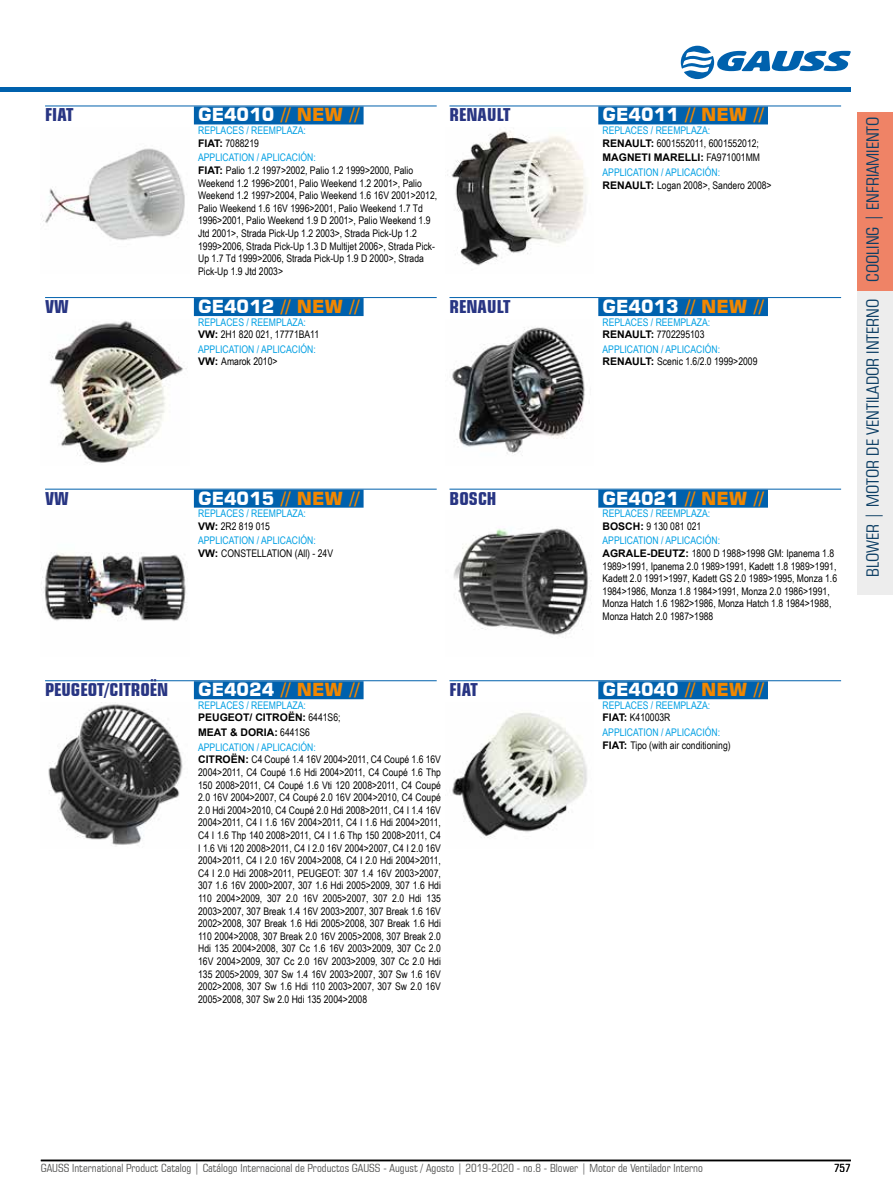
<style>
.page{position:relative;width:893px;height:1191px;background:#fff}
.page>*{position:absolute;margin:0;border:0;box-sizing:border-box;transform-origin:0 0}
.t1{font:700 18px "Square 721 BT";color:#f18700}
.t2{font:700 condensed 18px "Square 721 BT";color:#283583}
.t3{font:condensed 17.1px "Square 721 BT";color:#0c3e64}
.t4{font:condensed 11.25px "Square 721 BT";color:#575756}
.t5{font:condensed 11.25px "Square 721 BT";color:#000}
.t6{font:10.5px/12.6px "Arial Narrow";color:#000}
.t7{font:10.5px/12.6px "Arial Narrow";color:#009fe3}
.t8{font:700 10.5px/14.7px "Arial";color:#000}
.s1{color:#fff}
.s2{font-family:"Arial";font-weight:700;color:#000}
.s3{color:#000}
.s4{color:#009fe3}
.s5{font-family:"Arial";font-weight:700}
.s6{font-family:"Arial Narrow";font-weight:400}
</style>
<div class="page">
<hr style="left:41px;top:1159px;width:810px;height:2px;background:#000">
<div style="left:857px;top:112px;width:36px;height:179px;background:#ef8366"></div>
<div style="left:857px;top:291px;width:36px;height:304px;background:#ededed"></div>
<hr style="left:0;top:87px;width:851px;height:4px;background:#0061ad">
<svg style="left:681px;top:46px;width:170px;height:33px"></svg>
<hr style="left:45px;top:106px;width:392px;height:1px;background:#0061ad">
<div style="left:194px;top:106px;width:170px;height:18px;background:#0061ad"></div>
<img style="left:42px;top:148px;width:143px;height:92px">
<hr style="left:449px;top:106px;width:392px;height:1px;background:#0061ad">
<div style="left:598px;top:106px;width:170px;height:18px;background:#0061ad"></div>
<img style="left:447px;top:131px;width:139px;height:135px">
<hr style="left:45px;top:297px;width:392px;height:1px;background:#0061ad">
<div style="left:194px;top:298px;width:170px;height:18px;background:#0061ad"></div>
<img style="left:49px;top:320px;width:138px;height:144px">
<hr style="left:449px;top:297px;width:392px;height:1px;background:#0061ad">
<div style="left:598px;top:298px;width:170px;height:18px;background:#0061ad"></div>
<img style="left:452px;top:327px;width:133px;height:129px">
<hr style="left:45px;top:489px;width:392px;height:1px;background:#0061ad">
<div style="left:194px;top:489px;width:170px;height:18px;background:#0061ad"></div>
<img style="left:42px;top:552px;width:145px;height:69px">
<hr style="left:449px;top:489px;width:392px;height:1px;background:#0061ad">
<div style="left:598px;top:489px;width:170px;height:18px;background:#0061ad"></div>
<img style="left:453px;top:528px;width:138px;height:107px">
<hr style="left:45px;top:680px;width:392px;height:1px;background:#0061ad">
<div style="left:194px;top:681px;width:170px;height:18px;background:#0061ad"></div>
<img style="left:48px;top:702px;width:135px;height:145px">
<hr style="left:449px;top:680px;width:392px;height:1px;background:#0061ad">
<div style="left:598px;top:681px;width:170px;height:18px;background:#0061ad"></div>
<img style="left:452px;top:713px;width:135px;height:125px">
<h1 class="t2" style="left:45px;top:104px;width:30px">FIAT</h1>
<h1 class="t1" style="left:198px;top:104px;width:163px"><span class="s1">GE4010</span> // NEW //</h1>
<p class="t7" style="left:198px;top:124px;width:109px">REPLACES / REEMPLAZA:<br><span class="s2">FIAT:</span> <span class="s3">7088219</span></p>
<p class="t6" style="left:198px;top:151px;width:241px"><span class="s4">APPLICATION / APLICACIÓN:<br></span><span class="s5">FIAT:</span> Palio 1.2 1997&gt;2002, Palio 1.2 1999&gt;2000, Palio Weekend 1.2 1996&gt;2001, Palio Weekend 1.2 2001&gt;, Palio Weekend 1.2 1997&gt;2004, Palio Weekend 1.6 16V 2001&gt;2012, Palio Weekend 1.6 16V 1996&gt;2001, Palio Weekend 1.7 Td 1996&gt;2001, Palio Weekend 1.9 D 2001&gt;, Palio Weekend 1.9<br>Jtd 2001&gt;, Strada Pick-Up 1.2 2003&gt;, Strada Pick-Up 1.2<br>1999&gt;2006, Strada Pick-Up 1.3 D Multijet 2006&gt;, Strada Pick-Up 1.7 Td 1999&gt;2006, Strada Pick-Up 1.9 D 2000&gt;, Strada Pick-Up 1.9 Jtd 2003&gt;</p>
<h1 class="t2" style="left:45px;top:295px;width:25px">VW</h1>
<h1 class="t1" style="left:198px;top:295px;width:163px"><span class="s1">GE4012</span> // NEW //</h1>
<p class="t7" style="left:198px;top:315px;width:123px">REPLACES / REEMPLAZA:<br><span class="s2">VW:</span> <span class="s3">2H1 820 021, 17771BA11</span></p>
<p class="t7" style="left:198px;top:342px;width:119px">APPLICATION / APLICACIÓN:<br><span class="s2">VW:</span> <span class="s3">Amarok 2010&gt;</span></p>
<h1 class="t2" style="left:449px;top:104px;width:63px">RENAULT</h1>
<h1 class="t1" style="left:603px;top:104px;width:163px"><span class="s1">GE4011</span> // NEW //</h1>
<p class="t6" style="left:603px;top:124px;width:158px"><span class="s4">REPLACES / REEMPLAZA:<br></span><span class="s5">RENAULT:</span> 6001552011, 6001552012;</p>
<p class="t8" style="left:603px;top:150px;width:159px">MAGNETI MARELLI: <span class="s6">FA971001MM</span></p>
<p class="t7" style="left:603px;top:166px;width:171px">APPLICATION / APLICACIÓN:<br><span class="s2">RENAULT:</span> <span class="s3">Logan 2008&gt;, Sandero 2008&gt;</span></p>
<h1 class="t2" style="left:449px;top:295px;width:63px">RENAULT</h1>
<h1 class="t1" style="left:603px;top:295px;width:163px"><span class="s1">GE4013</span> // NEW //</h1>
<p class="t7" style="left:603px;top:315px;width:109px">REPLACES / REEMPLAZA:<br><span class="s2">RENAULT:</span> <span class="s3">7702295103</span></p>
<p class="t7" style="left:603px;top:342px;width:156px">APPLICATION / APLICACIÓN:<br><span class="s2">RENAULT:</span> <span class="s3">Scenic 1.6/2.0 1999&gt;2009</span></p>
<h1 class="t2" style="left:45px;top:487px;width:25px">VW</h1>
<h1 class="t1" style="left:198px;top:487px;width:163px"><span class="s1">GE4015</span> // NEW //</h1>
<p class="t7" style="left:198px;top:507px;width:109px">REPLACES / REEMPLAZA:<br><span class="s2">VW:</span> <span class="s3">2R2 819 015</span></p>
<p class="t7" style="left:198px;top:534px;width:136px">APPLICATION / APLICACIÓN:<br><span class="s2">VW:</span> <span class="s3">CONSTELLATION (All) - 24V</span></p>
<h1 class="t2" style="left:449px;top:487px;width:49px">BOSCH</h1>
<h1 class="t1" style="left:603px;top:487px;width:163px"><span class="s1">GE4021</span> // NEW //</h1>
<p class="t7" style="left:603px;top:507px;width:109px">REPLACES / REEMPLAZA:<br><span class="s2">BOSCH:</span> <span class="s3">9 130 081 021</span></p>
<p class="t6" style="left:603px;top:534px;width:236px"><span class="s4">APPLICATION / APLICACIÓN:<br></span><span class="s5">AGRALE-DEUTZ:</span> 1800 D 1988&gt;1998 GM: Ipanema 1.8<br>1989&gt;1991, Ipanema 2.0 1989&gt;1991, Kadett 1.8 1989&gt;1991, Kadett 2.0 1991&gt;1997, Kadett GS 2.0 1989&gt;1995, Monza 1.6<br>1984&gt;1986, Monza 1.8 1984&gt;1991, Monza 2.0 1986&gt;1991, Monza Hatch 1.6 1982&gt;1986, Monza Hatch 1.8 1984&gt;1988, Monza Hatch 2.0 1987&gt;1988</p>
<h1 class="t2" style="left:45px;top:679px;width:125px">PEUGEOT/CITROËN</h1>
<h1 class="t1" style="left:198px;top:678px;width:163px"><span class="s1">GE4024</span> // NEW //</h1>
<p class="t7" style="left:198px;top:698px;width:109px">REPLACES / REEMPLAZA:</p>
<p class="t8" style="left:198px;top:710px;width:144px">PEUGEOT/ CITROËN: <span class="s6">6441S6;<br></span>MEAT &amp; DORIA: <span class="s6">6441S6</span></p>
<p class="t6" style="left:198px;top:740px;width:244px"><span class="s4">APPLICATION / APLICACIÓN:<br></span><span class="s5">CITROËN:</span> C4 Coupé 1.4 16V 2004&gt;2011, C4 Coupé 1.6 16V 2004&gt;2011, C4 Coupé 1.6 Hdi 2004&gt;2011, C4 Coupé 1.6 Thp 150 2008&gt;2011, C4 Coupé 1.6 Vti 120 2008&gt;2011, C4 Coupé 2.0 16V 2004&gt;2007, C4 Coupé 2.0 16V 2004&gt;2010, C4 Coupé 2.0 Hdi 2004&gt;2010, C4 Coupé 2.0 Hdi 2008&gt;2011, C4 I 1.4 16V 2004&gt;2011, C4 I 1.6 16V 2004&gt;2011, C4 I 1.6 Hdi 2004&gt;2011, C4 I 1.6 Thp 140 2008&gt;2011, C4 I 1.6 Thp 150 2008&gt;2011, C4<br>I 1.6 Vti 120 2008&gt;2011, C4 I 2.0 16V 2004&gt;2007, C4 I 2.0 16V 2004&gt;2011, C4 I 2.0 16V 2004&gt;2008, C4 I 2.0 Hdi 2004&gt;2011, C4 I 2.0 Hdi 2008&gt;2011, PEUGEOT: 307 1.4 16V 2003&gt;2007, 307 1.6 16V 2000&gt;2007, 307 1.6 Hdi 2005&gt;2009, 307 1.6 Hdi 110 2004&gt;2009, 307 2.0 16V 2005&gt;2007, 307 2.0 Hdi 135<br>2003&gt;2007, 307 Break 1.4 16V 2003&gt;2007, 307 Break 1.6 16V 2002&gt;2008, 307 Break 1.6 Hdi 2005&gt;2008, 307 Break 1.6 Hdi 110 2004&gt;2008, 307 Break 2.0 16V 2005&gt;2008, 307 Break 2.0<br>Hdi 135 2004&gt;2008, 307 Cc 1.6 16V 2003&gt;2009, 307 Cc 2.0<br>16V 2004&gt;2009, 307 Cc 2.0 16V 2003&gt;2009, 307 Cc 2.0 Hdi 135 2005&gt;2009, 307 Sw 1.4 16V 2003&gt;2007, 307 Sw 1.6 16V 2002&gt;2008, 307 Sw 1.6 Hdi 110 2003&gt;2007, 307 Sw 2.0 16V 2005&gt;2008, 307 Sw 2.0 Hdi 135 2004&gt;2008</p>
<h1 class="t2" style="left:449px;top:679px;width:30px">FIAT</h1>
<h1 class="t1" style="left:603px;top:678px;width:163px"><span class="s1">GE4040</span> // NEW //</h1>
<p class="t7" style="left:603px;top:698px;width:109px">REPLACES / REEMPLAZA:<br><span class="s2">FIAT:</span> <span class="s3">K410003R</span></p>
<p class="t6" style="left:603px;top:725px;width:130px"><span class="s4">APPLICATION / APLICACIÓN:<br></span><span class="s5">FIAT:</span> Tipo (with air conditioning)</p>
<h2 class="t3" style="left:862px;top:282px;width:166px;rotate:-90deg">COOLING | ENFRIAMIENTO</h2>
<h2 class="t3" style="left:862px;top:577px;width:280px;rotate:-90deg">BLOWER | MOTOR DE VENTILADOR INTERNO</h2>
<p class="t4" style="left:41px;top:1161px;width:663px">GAUSS International Product Catalog | Catálogo Internacional de Productos GAUSS - August / Agosto | 2019-2020 - no.8 - Blower | Motor de Ventilador Interno</p>
<p class="t5" style="left:834px;top:1161px;width:18px">757</p>
</div>
